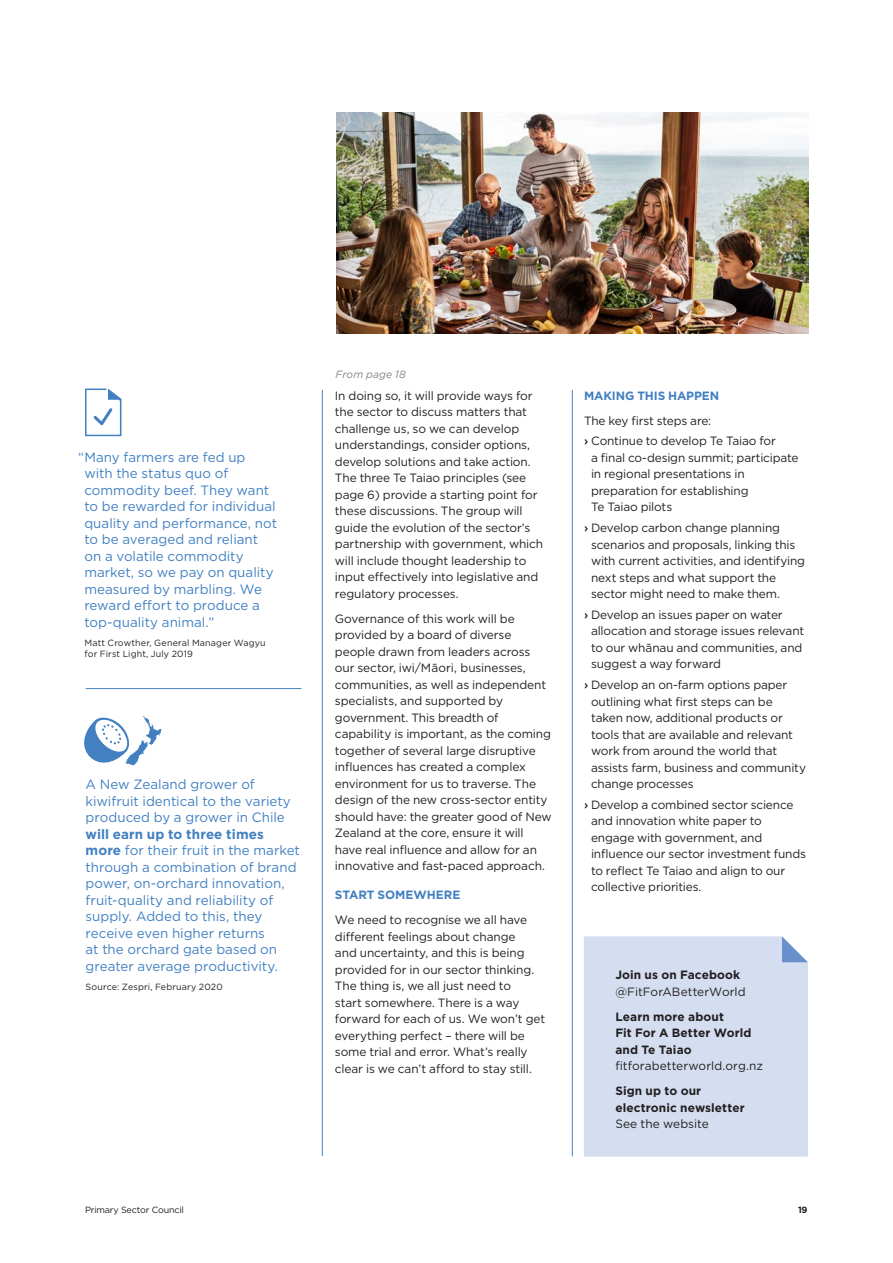
<style>
.page{position:relative;width:893px;height:1263px;background:#fff}
.page>*{position:absolute;margin:0;border:0;box-sizing:border-box;transform-origin:0 0}
._5__Body_Text_____ne{font:13.5px/16.5px "Gotham";color:#4280c2}
._5__Body_Text_____ne-2{font:12px/16.5px "Gotham";letter-spacing:-.01em;color:#231f20}
._5__Body_Text_____ne-3{font:700 12px/16.5px "Gotham";letter-spacing:.01em;color:#231f20}
._4__Para_Headers{font:700 12px "Gotham";letter-spacing:-.01em;color:#4280c2}
._5__Body_Text_____ne-4{font:italic 10.5px "Gotham";letter-spacing:.01em;color:#808285}
._5__Body_Text_____ne-5{font:9px/10.8px "Gotham";letter-spacing:.015em;color:#231f20}
._5__Body_Text_____ne-6{font:9px "Gotham";letter-spacing:-.02em;color:#231f20}
.t1{font:700 9px "Gotham";color:#231f20}
.s1{font-weight:700}
.s2{font-weight:500}
.s3{font-weight:400}
</style>
<div class="page">
<img style="left:336px;top:112px;width:472px;height:221px">
<div style="left:584px;top:936px;width:224px;height:221px;background:#d4def0"></div>
<svg style="left:782px;top:936px;width:26px;height:26px"></svg>
<svg style="left:84px;top:715px;width:78px;height:50px"></svg>
<hr style="left:86px;top:688px;width:215px;height:1px;background:#4280c2">
<hr style="left:322px;top:390px;width:1px;height:766px;background:#4280c2">
<hr style="left:572px;top:390px;width:1px;height:766px;background:#4280c2">
<svg style="left:85px;top:388px;width:36px;height:48px"></svg>
<p class="_5__Body_Text_____ne" style="left:84px;top:448px;width:194px;text-indent:-6px">“Many farmers are fed up with the status quo of commodity beef. They want to be rewarded for individual quality and performance, not to be averaged and reliant on a volatile commodity market, so we pay on quality measured by marbling. We reward effort to produce a top-quality animal.”</p>
<p class="_5__Body_Text_____ne-5" style="left:84px;top:637px;width:183px">Matt Crowther, General Manager Wagyu for First Light, July 2019</p>
<p class="_5__Body_Text_____ne" style="left:86px;top:776px;width:216px">A New Zealand grower of kiwifruit identical to the variety produced by a grower in Chile <span class="s1">will earn up to three times more</span> for their fruit in the market through a combination of brand power, on-orchard innovation, fruit-quality and reliability of supply. Added to this, they receive even higher returns<br>at the orchard gate based on greater average productivity.</p>
<p class="_5__Body_Text_____ne-5" style="left:86px;top:981px;width:139px">Source: Zespri, February 2020</p>
<p class="_5__Body_Text_____ne-4" style="left:336px;top:368px;width:72px">From page 18</p>
<p class="_5__Body_Text_____ne-2" style="left:335px;top:387px;width:210px">In doing so, it will provide ways for the sector to discuss matters that challenge us, so we can develop understandings, consider options, develop solutions and take action.<br>The three Te Taiao principles (see page 6) provide a starting point for these discussions. The group will guide the evolution of the sector’s partnership with government, which will include thought leadership to input effectively into legislative and regulatory processes.</p>
<p class="_5__Body_Text_____ne-2" style="left:335px;top:610px;width:218px">Governance of this work will be provided by a board of diverse people drawn from leaders across our sector, iwi/Māori, businesses, communities, as well as independent specialists, and supported by government. This breadth of capability is important, as the coming together of several large disruptive influences has created a complex environment for us to traverse. The design of the new cross-sector entity should have: the greater good of New Zealand at the core, ensure it will have real influence and allow for an innovative and fast-paced approach.</p>
<p class="_4__Para_Headers" style="left:335px;top:887px;width:127px">START SOMEWHERE</p>
<p class="_5__Body_Text_____ne-2" style="left:335px;top:912px;width:212px">We need to recognise we all have different feelings about change<br>and uncertainty, and this is being provided for in our sector thinking.<br>The thing is, we all just need to<br>start somewhere. There is a way forward for each of us. We won’t get everything perfect – there will be some trial and error. What’s really clear is we can’t afford to stay still.</p>
<p class="_4__Para_Headers" style="left:584px;top:387px;width:137px">MAKING THIS HAPPEN</p>
<p class="_5__Body_Text_____ne-2" style="left:584px;top:412px;width:129px">The key first steps are:</p>
<p class="_5__Body_Text_____ne-2" style="left:591px;top:433px;width:209px;text-indent:-7px"><span class="s2">›</span> Continue to develop Te Taiao for<br>a final co-design summit; participate in regional presentations in preparation for establishing<br>Te Taiao pilots</p>
<p class="_5__Body_Text_____ne-2" style="left:591px;top:519px;width:216px;text-indent:-7px"><span class="s2">›</span> Develop carbon change planning scenarios and proposals, linking this with current activities, and identifying next steps and what support the sector might need to make them.</p>
<p class="_5__Body_Text_____ne-2" style="left:591px;top:606px;width:215px;text-indent:-7px"><span class="s2">›</span> Develop an issues paper on water allocation and storage issues relevant to our whānau and communities, and suggest a way forward</p>
<p class="_5__Body_Text_____ne-2" style="left:591px;top:676px;width:216px;text-indent:-7px"><span class="s2">›</span> Develop an on-farm options paper outlining what first steps can be taken now, additional products or tools that are available and relevant work from around the world that assists farm, business and community change processes</p>
<p class="_5__Body_Text_____ne-2" style="left:591px;top:796px;width:216px;text-indent:-7px"><span class="s2">›</span> Develop a combined sector science and innovation white paper to engage with government, and influence our sector investment funds to reflect Te Taiao and align to our collective priorities.</p>
<p class="_5__Body_Text_____ne-2" style="left:615px;top:967px;width:132px"><span class="s1">Join us on Facebook </span>@FitForABetterWorld</p>
<p class="_5__Body_Text_____ne-3" style="left:615px;top:1008px;width:149px">Learn more about<br>Fit For A Better World and Te Taiao <span class="s3">fitforabetterworld.org.nz</span></p>
<p class="_5__Body_Text_____ne-3" style="left:615px;top:1083px;width:131px">Sign up to our electronic newsletter<br><span class="s3">See the website</span></p>
<p class="_5__Body_Text_____ne-6" style="left:85px;top:1204px;width:100px">Primary Sector Council</p>
<p class="t1" style="left:798px;top:1204px;width:11px">19</p>
</div>
